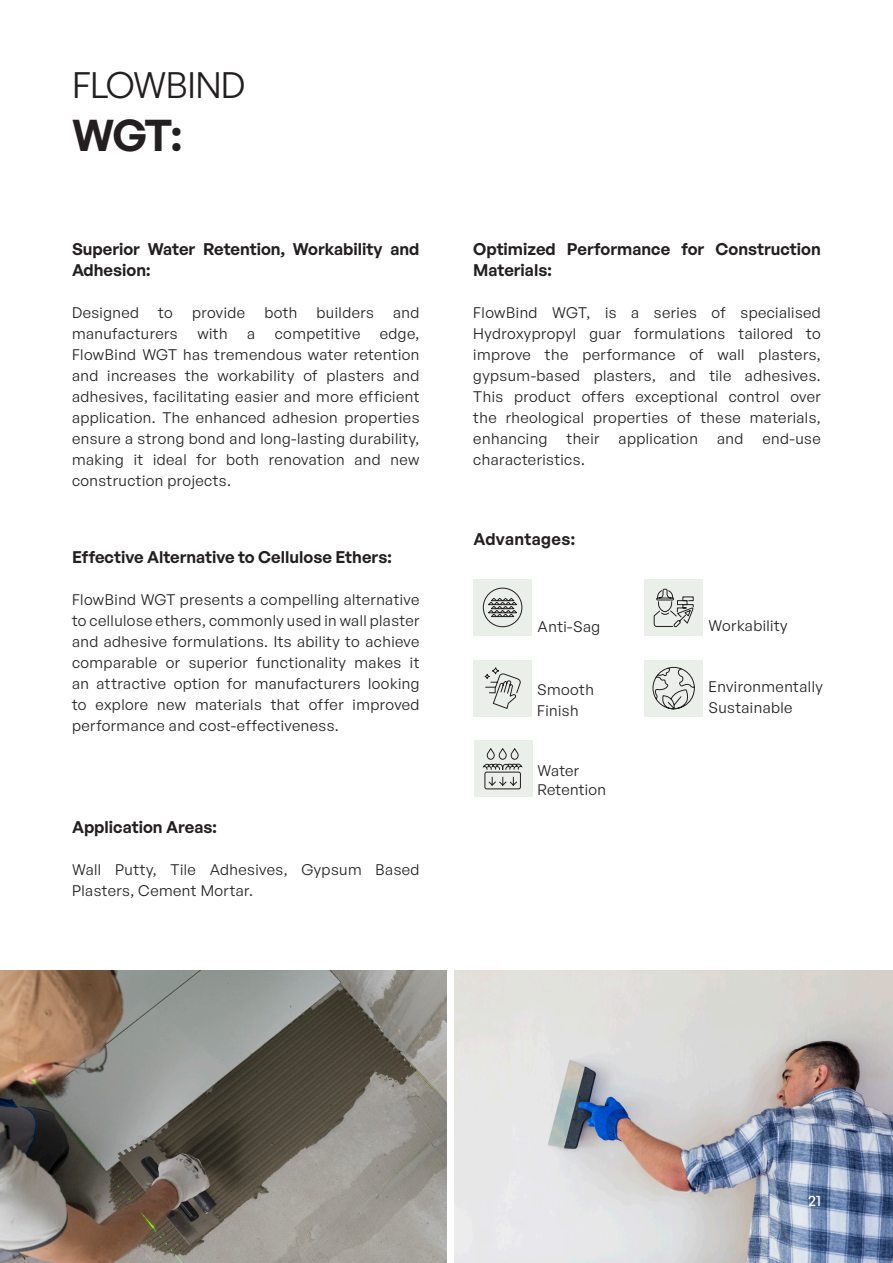
<style>
.page{position:relative;width:893px;height:1263px;background:#fff}
.page>*{position:absolute;margin:0;border:0;box-sizing:border-box;transform-origin:0 0}
.t1{font:600 43.5px "General Sans";color:#231f20}
.t2{font:36px "General Sans";letter-spacing:-.02em;color:#231f20}
.t3{font:600 16.5px/21px "General Sans";color:#231f20}
.t4{font:600 16.5px "General Sans";letter-spacing:.02em;color:#231f20}
.t5{font:15px/21px "General Sans";letter-spacing:.03em;color:#231f20}
.t6{font:500 15px "General Sans";color:#fff}
</style>
<div class="page">
<img style="left:0;top:971px;width:446px;height:292px">
<div style="left:473px;top:579px;width:59px;height:57px;background:#eaefe9"></div>
<div style="left:473px;top:660px;width:59px;height:56px;background:#eaefe9"></div>
<div style="left:644px;top:579px;width:59px;height:57px;background:#eaefe9"></div>
<div style="left:644px;top:660px;width:59px;height:56px;background:#eaefe9"></div>
<div style="left:474px;top:740px;width:58px;height:57px;background:#eaefe9"></div>
<svg style="left:473px;top:667px;width:49px;height:123px"></svg>
<svg style="left:483px;top:588px;width:39px;height:39px"></svg>
<svg style="left:654px;top:589px;width:40px;height:38px"></svg>
<svg style="left:653px;top:667px;width:42px;height:43px"></svg>
<img style="left:455px;top:971px;width:438px;height:292px">
<p class="t2" style="left:72px;top:63px;width:175px">FLOWBIND</p>
<p class="t1" style="left:72px;top:107px;width:112px">WGT:</p>
<p class="t3" style="left:72px;top:238px;width:349px">Superior Water Retention, Workability and<br>Adhesion:</p>
<p class="t5" style="left:72px;top:301px;width:69px">Designed</p>
<p class="t5" style="left:158px;top:301px;width:16px">to</p>
<p class="t5" style="left:192px;top:301px;width:55px">provide</p>
<p class="t5" style="left:264px;top:301px;width:34px">both</p>
<p class="t5" style="left:317px;top:301px;width:59px">builders</p>
<p class="t5" style="left:393px;top:301px;width:28px">and</p>
<p class="t5" style="left:72px;top:322px;width:107px">manufacturers</p>
<p class="t5" style="left:197px;top:322px;width:32px">with</p>
<p class="t5" style="left:247px;top:322px;width:9px">a</p>
<p class="t5" style="left:275px;top:322px;width:87px">competitive</p>
<p class="t5" style="left:72px;top:322px;width:349px;text-align:justify;text-indent:308px">edge, FlowBind WGT has tremendous water retention and increases the workability of plasters and adhesives, facilitating easier and more efficient application. The enhanced adhesion properties ensure a strong bond and long-lasting durability, making it ideal for both renovation and new construction projects.</p>
<p class="t3" style="left:72px;top:546px;width:321px">Effective Alternative to Cellulose Ethers:</p>
<p class="t5" style="left:72px;top:589px;width:349px;text-align:justify">FlowBind WGT presents a compelling alternative to cellulose ethers, commonly used in wall plaster and adhesive formulations. Its ability to achieve comparable or superior functionality makes it an attractive option for manufacturers looking to explore new materials that offer improved performance and cost-effectiveness.</p>
<p class="t3" style="left:72px;top:816px;width:146px">Application Areas:</p>
<p class="t5" style="left:72px;top:858px;width:349px">Wall Putty, Tile Adhesives, Gypsum Based<br>Plasters, Cement Mortar.</p>
<p class="t3" style="left:473px;top:238px;width:349px">Optimized Performance for Construction<br>Materials:</p>
<p class="t5" style="left:473px;top:301px;width:349px;text-align:justify">FlowBind WGT, is a series of specialised Hydroxypropyl guar formulations tailored to improve the performance of wall plasters, gypsum-based plasters, and tile adhesives.<br>This product offers exceptional control over the rheological properties of these materials, enhancing</p>
<p class="t5" style="left:566px;top:427px;width:34px">their</p>
<p class="t5" style="left:619px;top:427px;width:81px">application</p>
<p class="t5" style="left:717px;top:427px;width:28px">and</p>
<p class="t5" style="left:762px;top:427px;width:60px">end-use</p>
<p class="t5" style="left:473px;top:448px;width:113px">characteristics.</p>
<p class="t4" style="left:473px;top:528px;width:103px">Advantages:</p>
<p class="t5" style="left:538px;top:616px;width:64px">Anti-Sag</p>
<p class="t5" style="left:709px;top:615px;width:80px">Workability</p>
<p class="t5" style="left:537px;top:678px;width:58px">Smooth<br>Finish</p>
<p class="t5" style="left:538px;top:760px;width:70px;line-height:19.5px">Water<br>Retention</p>
<p class="t5" style="left:709px;top:676px;width:116px">Environmentally<br>Sustainable</p>
<p class="t6" style="left:808px;top:1191px;width:14px">21</p>
</div>
